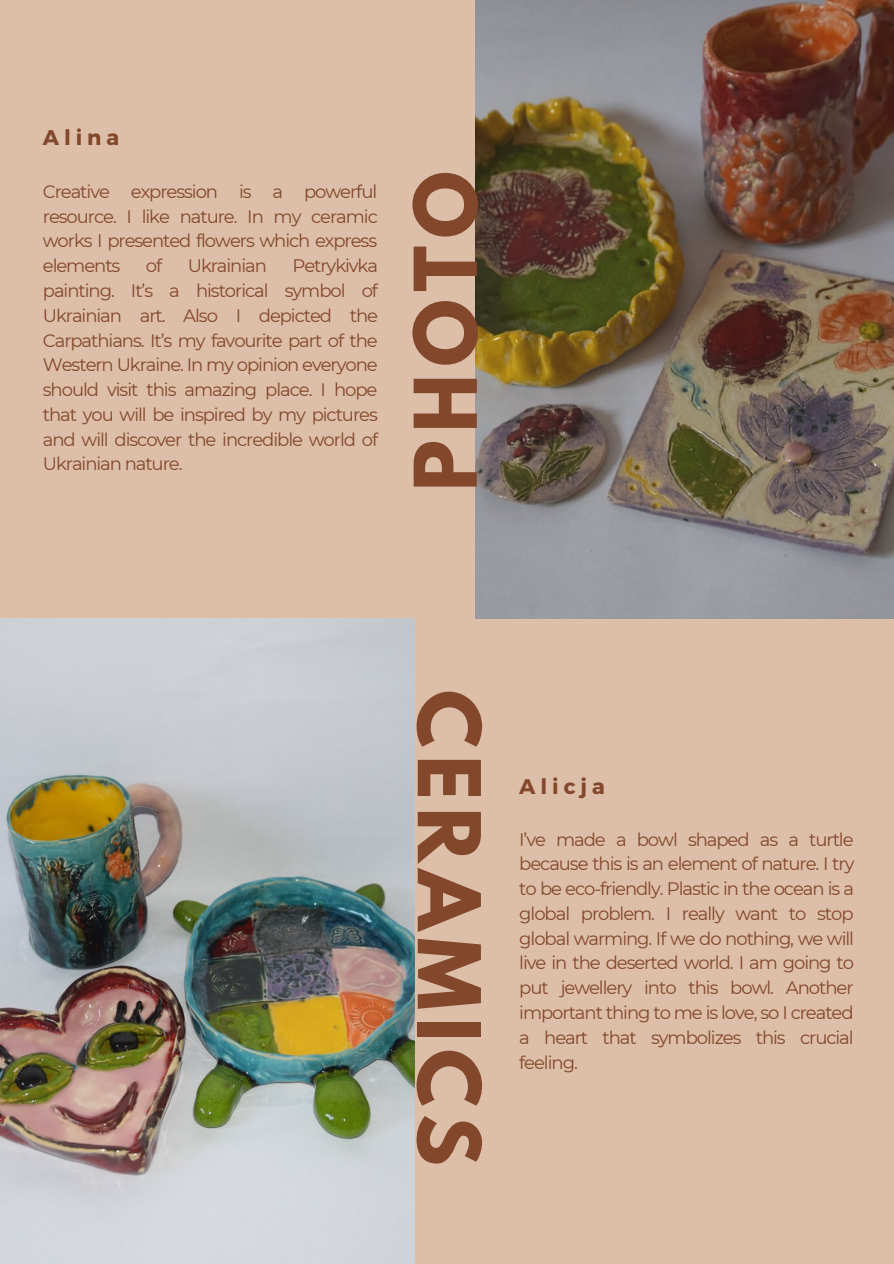
<style>
.page{position:relative;width:894px;height:1264px;background:#fff}
.page>*{position:absolute;margin:0;border:0;box-sizing:border-box;transform-origin:0 0}
.t1{font:700 76.5px "League Spartan";letter-spacing:.1em;color:#83482b}
.t2{font:700 21.15px "Montserrat";letter-spacing:.23em;color:#83482b}
.t3{font:18px/24.8px "Montserrat";letter-spacing:-.06em;color:#83482b;text-align:justify}
</style>
<div class="page">
<div style="left:0;top:0;width:893px;height:1263px;background:#ddbea9"></div>
<img style="left:475px;top:0;width:418px;height:619px">
<img style="left:0;top:618px;width:414px;height:645px">
<p class="t2" style="left:43px;top:124px;width:78px">Alina</p>
<p class="t3" style="left:43px;top:179px;width:336px">Creative expression is a powerful resource. I like nature. In my ceramic works I presented flowers which express elements</p>
<p class="t3" style="left:146px;top:253px;width:18px">of</p>
<p class="t3" style="left:188px;top:253px;width:81px">Ukrainian</p>
<p class="t3" style="left:43px;top:253px;width:337px;text-indent:249px">Petrykivka painting. It’s a historical symbol of Ukrainian art. Also I depicted the Carpathians. It’s my favourite part of the Western Ukraine. In my opinion everyone should visit this amazing place. I hope that you will be inspired by my pictures and will discover the incredible world of Ukrainian nature.</p>
<h1 class="t1" style="left:408px;top:491px;width:321px;rotate:-90deg">PHOTO</h1>
<h1 class="t1" style="left:486px;top:690px;width:477px;rotate:90deg">CERAMICS</h1>
<p class="t2" style="left:519px;top:773px;width:87px">Alicja</p>
<p class="t3" style="left:519px;top:826px;width:336px">I’ve made a bowl shaped as a turtle because this is an element of nature. I try to be eco-friendly. Plastic in the ocean is a global problem. I really want to stop global warming. If we do nothing, we will live in the deserted world. I am going to put jewellery into this bowl. Another important thing to me is love, so I created a heart that symbolizes this crucial feeling.</p>
</div>
